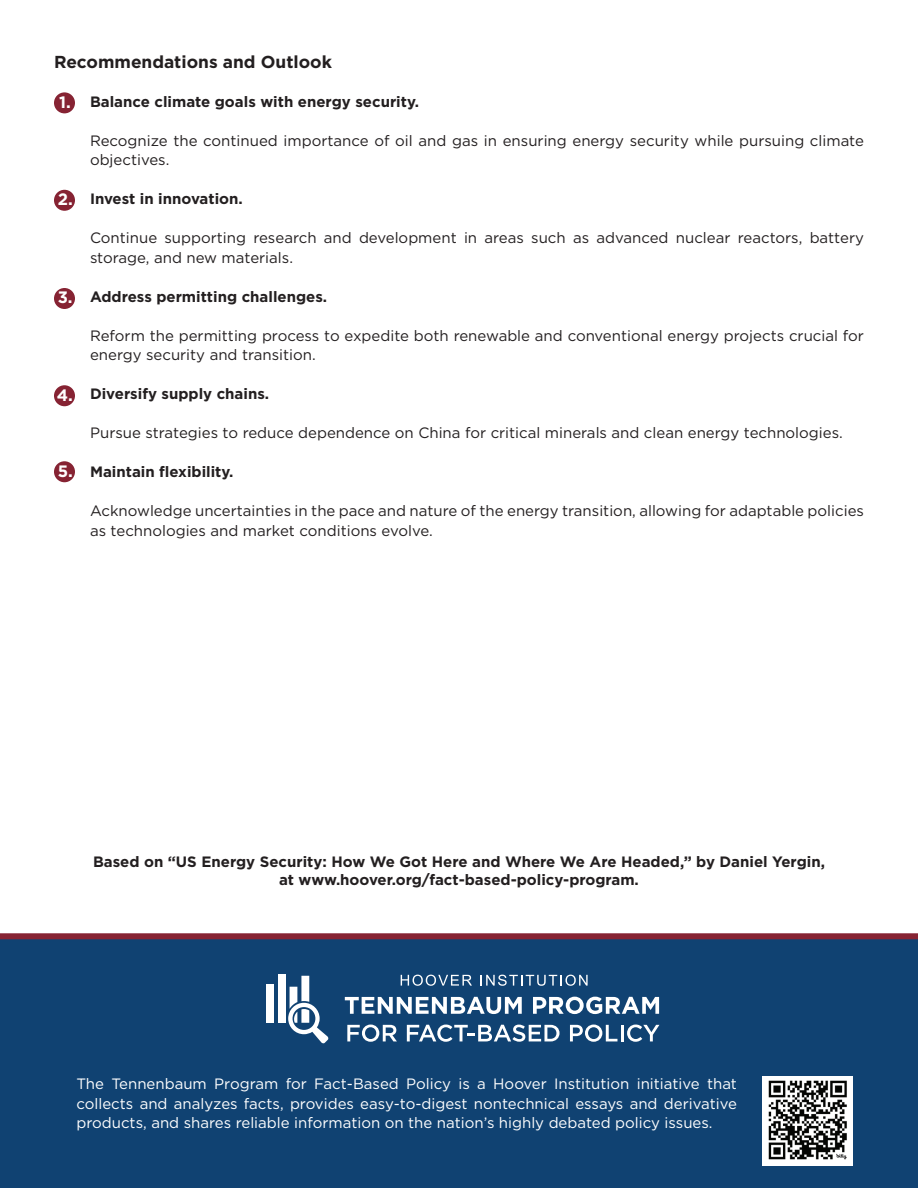
<style>
.page{position:relative;width:918px;height:1188px;background:#fff}
.page>*{position:absolute;margin:0;border:0;box-sizing:border-box;transform-origin:0 0}
.t1{font:700 17.4px "Gotham";color:#231f20}
.t2{font:700 16.5px "Gotham";color:#fff}
.t3{font:15px/19.5px "Gotham";color:#231f20}
.t4{font:700 15px/18px "Gotham";color:#231f20;text-align:center}
.t5{font:15px/19.5px "Gotham";color:#fff;text-align:justify}
</style>
<div class="page">
<div style="left:0;top:933px;width:918px;height:255px;background:#104272"></div>
<svg style="left:401px;top:975px;width:71px;height:11px"></svg>
<svg style="left:481px;top:975px;width:107px;height:11px"></svg>
<svg style="left:345px;top:997px;width:177px;height:17px"></svg>
<svg style="left:533px;top:997px;width:126px;height:17px"></svg>
<svg style="left:347px;top:1025px;width:50px;height:17px"></svg>
<svg style="left:407px;top:1025px;width:153px;height:17px"></svg>
<svg style="left:570px;top:1025px;width:89px;height:17px"></svg>
<div style="left:266px;top:984px;width:8px;height:39px;background:#fff"></div>
<div style="left:278px;top:974px;width:8px;height:49px;background:#fff"></div>
<svg style="left:288px;top:976px;width:40px;height:67px"></svg>
<img style="left:763px;top:1076px;width:89px;height:89px">
<div style="left:54px;top:92px;width:21px;height:21px;background:#862333;border-radius:50%"></div>
<div style="left:54px;top:190px;width:21px;height:21px;background:#862333;border-radius:50%"></div>
<div style="left:54px;top:288px;width:21px;height:21px;background:#862333;border-radius:50%"></div>
<div style="left:54px;top:385px;width:21px;height:21px;background:#862333;border-radius:50%"></div>
<div style="left:54px;top:461px;width:21px;height:21px;background:#862333;border-radius:50%"></div>
<p class="t1" style="left:54px;top:50px;width:280px">Recommendations and Outlook</p>
<p class="t4" style="left:90px;top:92px;width:331px">Balance climate goals with energy security.</p>
<p class="t3" style="left:90px;top:131px;width:776px">Recognize the continued importance of oil and gas in ensuring energy security while pursuing climate objectives.</p>
<p class="t4" style="left:90px;top:190px;width:154px">Invest in innovation.</p>
<p class="t3" style="left:90px;top:228px;width:775px">Continue supporting research and development in areas such as advanced nuclear reactors, battery storage, and new materials.</p>
<p class="t4" style="left:90px;top:287px;width:239px">Address permitting challenges.</p>
<p class="t3" style="left:90px;top:326px;width:776px">Reform the permitting process to expedite both renewable and conventional energy projects crucial for energy security and transition.</p>
<p class="t4" style="left:90px;top:385px;width:181px">Diversify supply chains.</p>
<p class="t3" style="left:90px;top:423px;width:754px">Pursue strategies to reduce dependence on China for critical minerals and clean energy technologies.</p>
<p class="t4" style="left:90px;top:463px;width:145px">Maintain flexibility.</p>
<p class="t3" style="left:90px;top:501px;width:776px">Acknowledge uncertainties in the pace and nature of the energy transition, allowing for adaptable policies as technologies and market conditions evolve.</p>
<p class="t2" style="left:59px;top:91px;width:13px">1.</p>
<p class="t2" style="left:58px;top:188px;width:16px">2.</p>
<p class="t2" style="left:58px;top:286px;width:16px">3.</p>
<p class="t2" style="left:57px;top:384px;width:18px">4.</p>
<p class="t2" style="left:58px;top:460px;width:17px">5.</p>
<p class="t4" style="left:93px;top:853px;width:733px">Based on “US Energy Security: How We Got Here and Where We Are Headed,” by Daniel Yergin, at www.hoover.org/fact-based-policy-program.</p>
<p class="t5" style="left:76px;top:1074px;width:662px">The Tennenbaum Program for Fact-Based Policy is a Hoover Institution initiative that collects and analyzes facts, provides easy-to-digest nontechnical essays and derivative products, and shares reliable information on the nation’s highly debated policy issues.</p>
</div>
